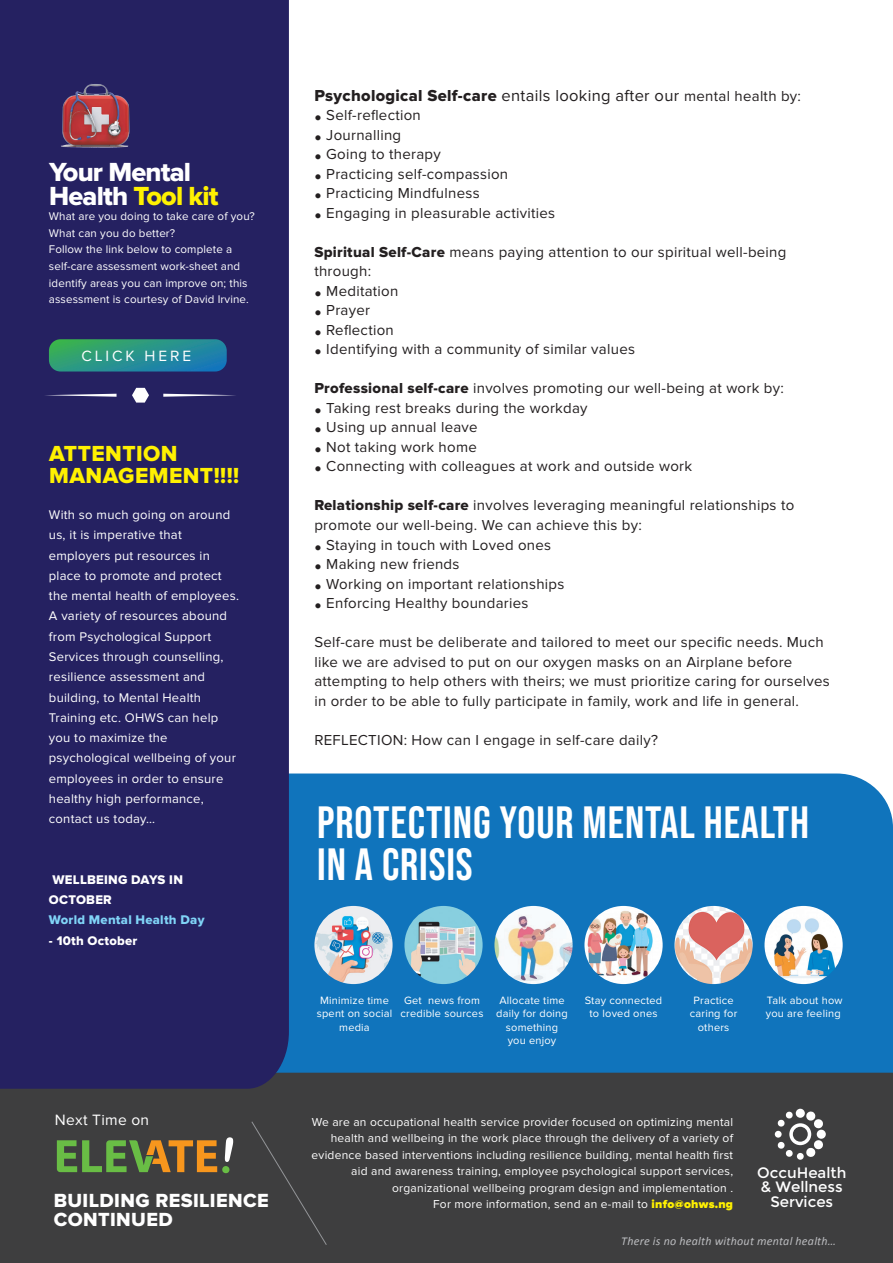
<style>
.page{position:relative;width:893px;height:1263px;background:#fff}
.page>*{position:absolute;margin:0;border:0;box-sizing:border-box;transform-origin:0 0}
.t1{font:45.15px/42.5px "Bebas Neue";letter-spacing:.02em;color:#fff}
.t2{font:27.15px/24px "Proxima Nova Extrabld";letter-spacing:-.03em;color:#fff}
.t3{font:22.65px/22.6px "Proxima Nova Extrabld";letter-spacing:.02em;color:#fff101}
.t4{font:19.65px/18.8px "Proxima Nova Extrabld";letter-spacing:.02em;color:#fff}
.t5{font:16.5px "Proxima Nova Extrabld";letter-spacing:.02em;color:#231f20}
.t6{font:15.6px "Proxima Nova";letter-spacing:.02em;color:#fff}
.t7{font:15.45px "Proxima Nova";letter-spacing:.19em;color:#fff}
.t8{font:15px/19.5px "Proxima Nova";letter-spacing:.02em;color:#231f20}
.t9{font:15px/14.2px "Montserrat";color:#fff;text-align:center}
.t10{font:13.05px/20.2px "Proxima Nova";letter-spacing:.02em;color:#fff}
.t11{font:13.05px/20.2px "Proxima Nova Extrabld";letter-spacing:.02em;color:#fff}
.t12{font:13.05px "Proxima Nova Extrabld";letter-spacing:.02em;color:#80d4f7}
.t13{font:12px/16.5px "Proxima Nova";letter-spacing:.02em;color:#fff;text-align:right}
.t14{font:italic 12px "Calibri";letter-spacing:.02em;color:#bcbdc0}
.t15{font:11.55px/16.6px "Proxima Nova";letter-spacing:.01em;color:#fff}
.t16{font:10.95px/13.5px "Proxima Nova";letter-spacing:.02em;color:#fff;text-align:center}
.s1{color:#fff101}
.s2{font-family:"Proxima Nova"}
.s3{font-family:"Proxima Nova";font-size:15px}
.s4{font-family:"Proxima Nova Extrabld";font-size:27px}
.s5{font-family:"Proxima Nova Extrabld"}
.s6{font-weight:900;color:#fff101}
</style>
<div class="page">
<div style="left:0;top:1049px;width:893px;height:214px;background:#3e3e3f"></div>
<div style="left:289px;top:773px;width:604px;height:300px;background:#1074bc"></div>
<div style="left:0;top:0;width:289px;height:1089px;background:#252161"></div>
<img style="left:49px;top:83px;width:91px;height:65px">
<svg style="left:49px;top:339px;width:178px;height:32px;background:#289089"></svg>
<svg style="left:132px;top:388px;width:17px;height:15px"></svg>
<svg style="left:163px;top:394px;width:74px;height:3px"></svg>
<svg style="left:44px;top:394px;width:73px;height:3px"></svg>
<svg style="left:57px;top:1137px;width:176px;height:36px"></svg>
<div style="left:796px;top:1109px;width:9px;height:9px;background:#fff;border-radius:50%"></div>
<div style="left:797px;top:1153px;width:7px;height:7px;background:#fff;border-radius:50%"></div>
<svg style="left:817px;top:1130px;width:9px;height:9px"></svg>
<div style="left:775px;top:1131px;width:7px;height:6px;background:#fff;border-radius:50%"></div>
<svg style="left:777px;top:1111px;width:47px;height:46px"></svg>
<svg style="left:251px;top:1121px;width:76px;height:124px"></svg>
<img style="left:494px;top:906px;width:79px;height:78px;border-radius:39px">
<img style="left:314px;top:906px;width:79px;height:78px;border-radius:39px">
<img style="left:404px;top:906px;width:79px;height:78px;border-radius:39px">
<img style="left:764px;top:906px;width:79px;height:78px;border-radius:39px">
<img style="left:584px;top:906px;width:79px;height:78px;border-radius:39px">
<img style="left:674px;top:906px;width:79px;height:78px;border-radius:39px">
<h2 class="t2" style="left:49px;top:161px;width:171px">Your Mental<br>Health <span class="s1">Tool kit</span></h2>
<p class="t15" style="left:49px;top:208px;width:207px">What are you doing to take care of you?<br>What can you do better?<br>Follow the link below to complete a self-care assessment work-sheet and identify areas you can improve on; this assessment is courtesy of David Irvine.</p>
<p class="t7" style="left:81px;top:347px;width:111px">CLICK HERE</p>
<h3 class="t3" style="left:49px;top:442px;width:192px">ATTENTION<br>MANAGEMENT!!!!</h3>
<p class="t10" style="left:49px;top:505px;width:192px">With so much going on around us, it is imperative that employers put resources in place to promote and protect the mental health of employees.<br>A variety of resources abound from Psychological Support<br>Services through counselling, resilience assessment and building, to Mental Health<br>Training etc. OHWS can help you to maximize the psychological wellbeing of your employees in order to ensure healthy high performance, contact us today…</p>
<p class="t11" style="left:49px;top:870px;width:136px">WELLBEING DAYS IN<br>OCTOBER</p>
<p class="t12" style="left:49px;top:912px;width:157px">World Mental Health Day</p>
<p class="t11" style="left:49px;top:930px;width:90px">- 10th October</p>
<p class="t6" style="left:55px;top:1110px;width:96px">Next Time on</p>
<h3 class="t4" style="left:54px;top:1191px;width:216px">BUILDING RESILIENCE<br>CONTINUED</h3>
<p class="t5" style="left:314px;top:86px;width:488px">Psychological Self-care <span class="s2">entails looking after our</span> <span class="s3">mental health by:</span></p>
<p class="t8" style="left:314px;top:106px;width:242px"><span class="s4">.</span> Self-reflection<br><span class="s4">.</span> Journalling<br><span class="s4">.</span> Going to therapy<br><span class="s4">.</span> Practicing self-compassion<br><span class="s4">.</span> Practicing Mindfulness<br><span class="s4">.</span> Engaging in pleasurable activities</p>
<p class="t8" style="left:314px;top:242px;width:474px"><span class="s5">Spiritual Self-Care</span> means paying attention to our spiritual well-being through:<br><span class="s4">.</span> Meditation<br><span class="s4">.</span> Prayer<br><span class="s4">.</span> Reflection<br><span class="s4">.</span> Identifying with a community of similar values</p>
<p class="t8" style="left:314px;top:379px;width:471px"><span class="s5">Professional self-care</span> involves promoting our well-being at work by: <span class="s4">.</span> Taking rest breaks during the workday<br><span class="s4">.</span> Using up annual leave<br><span class="s4">.</span> Not taking work home<br><span class="s4">.</span> Connecting with colleagues at work and outside work</p>
<p class="t8" style="left:314px;top:496px;width:481px"><span class="s5">Relationship self-care</span> involves leveraging meaningful relationships to promote our well-being. We can achieve this by:<br><span class="s4">.</span> Staying in touch with Loved ones<br><span class="s4">.</span> Making new friends<br><span class="s4">.</span> Working on important relationships<br><span class="s4">.</span> Enforcing Healthy boundaries</p>
<p class="t8" style="left:314px;top:632px;width:517px">Self-care must be deliberate and tailored to meet our specific needs. Much like we are advised to put on our oxygen masks on an Airplane before attempting to help others with theirs; we must prioritize caring for ourselves in order to be able to fully participate in family, work and life in general.</p>
<p class="t8" style="left:314px;top:730px;width:345px">REFLECTION: How can I engage in self-care daily?</p>
<h1 class="t1" style="left:317px;top:800px;width:493px">PROTECTING YOUR MENTAL HEALTH<br>IN A CRISIS</h1>
<p class="t16" style="left:317px;top:993px;width:77px">Minimize time spent on social media</p>
<p class="t16" style="left:401px;top:993px;width:84px">Get news from credible sources</p>
<p class="t16" style="left:496px;top:993px;width:73px">Allocate time daily for doing something you enjoy</p>
<p class="t16" style="left:585px;top:993px;width:79px">Stay connected to loved ones</p>
<p class="t16" style="left:690px;top:993px;width:49px">Practice caring for others</p>
<p class="t16" style="left:766px;top:993px;width:78px;text-align:left">Talk about how you are feeling</p>
<p class="t13" style="left:312px;top:1113px;width:423px">We are an occupational health service provider focused on optimizing mental health and wellbeing in the work place through the delivery of a variety of evidence based interventions including resilience building, mental health first aid and awareness training, employee psychological support services, organizational wellbeing program design and implementation .<br>For more information, send an e-mail to <span class="s6">info@ohws.ng</span></p>
<p class="t9" style="left:757px;top:1166px;width:91px">OccuHealth &amp; Wellness<br>Services</p>
<p class="t14" style="left:621px;top:1232px;width:216px">There is no health without mental health…</p>
</div>
